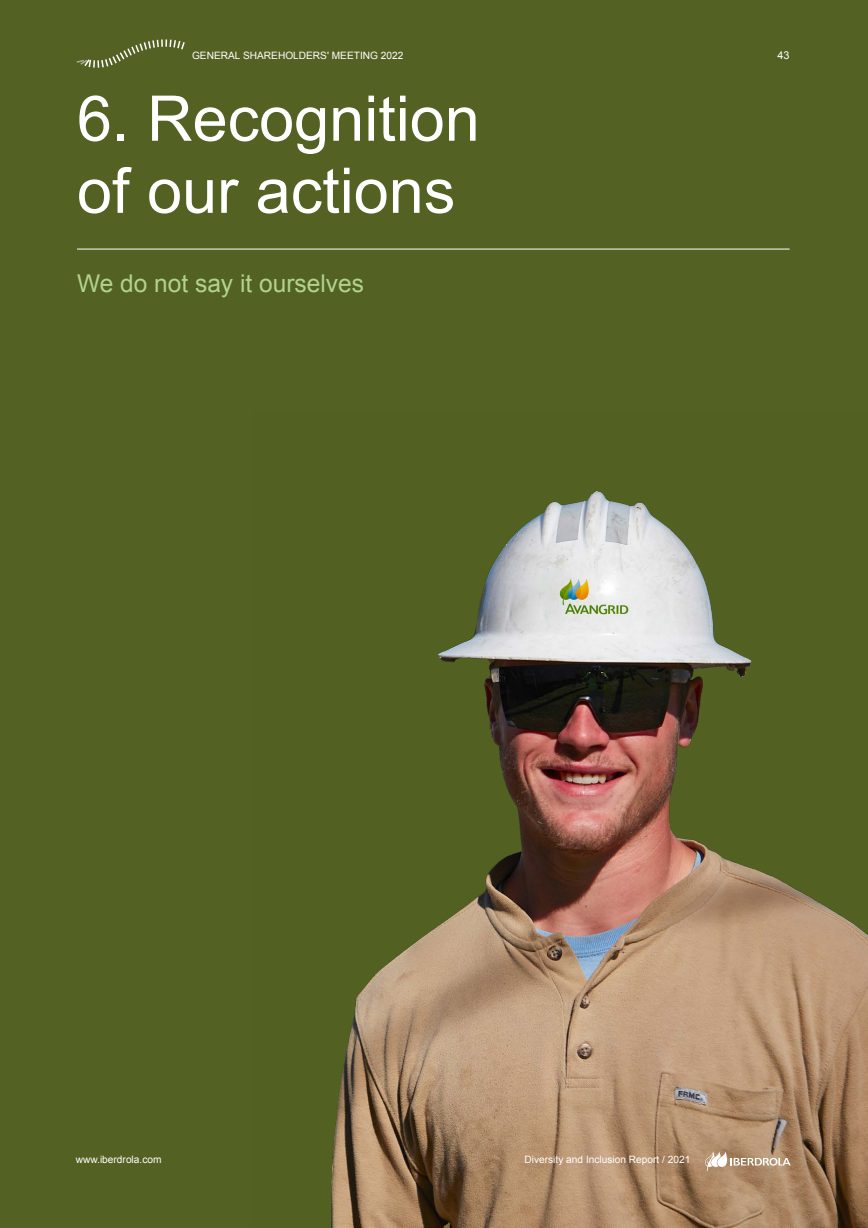
<style>
.page{position:relative;width:868px;height:1228px;background:#536123}
.page>*{position:absolute;margin:0;border:0;box-sizing:border-box;transform-origin:0 0}
.t1{font:63px/72.1px "Arial";color:#fff}
.t2{font:24.5px "Arial";color:#b2d28e}
.t3{font:10.85px "Arial";color:#fff}
.t4{font:10.15px "Arial";color:#fff}
</style>
<div class="page">
<svg style="left:77px;top:39px;width:108px;height:29px"></svg>
<img style="left:331px;top:491px;width:537px;height:737px">
<svg style="left:705px;top:1151px;width:85px;height:20px"></svg>
<hr style="left:77px;top:249px;width:712px;height:1px;background:#fff">
<p class="t4" style="left:192px;top:48px;width:213px">GENERAL SHAREHOLDERS' MEETING 2022</p>
<h1 class="t1" style="left:77px;top:83px;width:404px">6. Recognition of our actions</h1>
<h2 class="t2" style="left:77px;top:267px;width:288px">We do not say it ourselves</h2>
<p class="t3" style="left:777px;top:48px;width:14px">43</p>
<p class="t4" style="left:76px;top:1152px;width:87px">www.iberdrola.com</p>
<p class="t4" style="left:524px;top:1152px;width:167px">Diversity and Inclusion Report / 2021</p>
</div>
